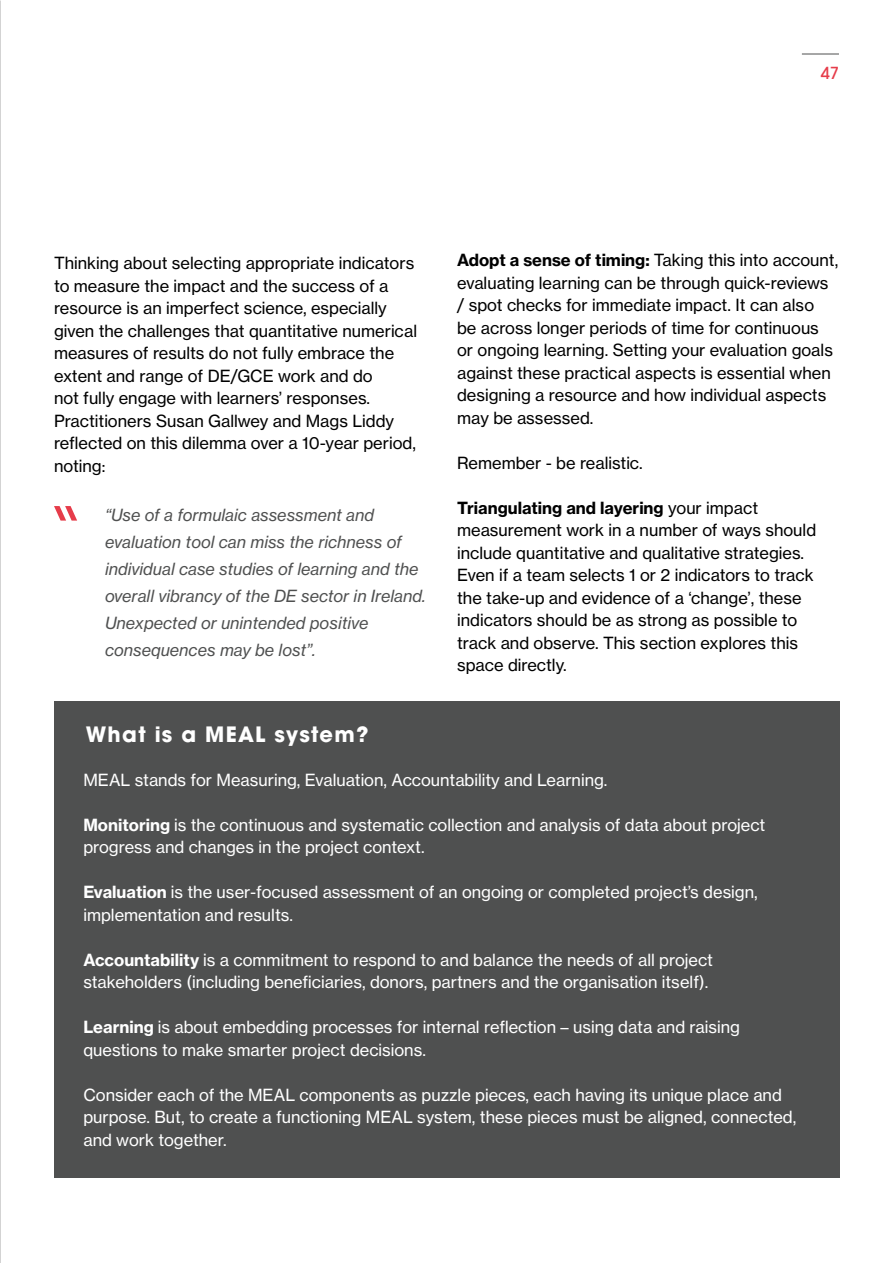
<style>
.page{position:relative;width:893px;height:1263px;background:#fff}
.page>*{position:absolute;margin:0;border:0;box-sizing:border-box;transform-origin:0 0}
.t1{font:700 21px "ITC Avant Garde Pro";letter-spacing:.06em;color:#fff}
.t2{font:16.5px/22.5px "N Haas Grotesk TX Pro 55 Rg";color:#000}
.t3{font:16.5px/22.5px "N Haas Grotesk TX Pro 55 Rg";color:#fff}
.t4{font:16.5px/27px "N Haas Grotesk TX Pro 56 It";color:#4f5050}
.t5{font:16.5px "N Haas Grotesk TX Pro 75 Bd";color:#000}
.t6{font:500 16.5px "ITC Avant Garde Pro";color:#e63c4a}
.s1{font-family:"N Haas Grotesk TX Pro 75 Bd"}
.s2{font-family:"N Haas Grotesk TX Pro 55 Rg"}
</style>
<div class="page">
<hr style="left:802px;top:54px;width:37px;height:1px;background:#4f5050">
<svg style="left:54px;top:506px;width:23px;height:15px"></svg>
<div style="left:54px;top:702px;width:785px;height:476px;background:#4f5050"></div>
<p class="t6" style="left:821px;top:63px;width:20px">47</p>
<p class="t2" style="left:54px;top:252px;width:365px">Thinking about selecting appropriate indicators to measure the impact and the success of a resource is an imperfect science, especially given the challenges that quantitative numerical measures of results do not fully embrace the extent and range of DE/GCE work and do<br>not fully engage with learners’ responses.<br>Practitioners Susan Gallwey and Mags Liddy reflected on this dilemma over a 10-year period, noting:</p>
<p class="t4" style="left:105px;top:502px;width:322px">“Use of a formulaic assessment and evaluation tool can miss the richness of individual case studies of learning and the overall vibrancy of the DE sector in Ireland.<br>Unexpected or unintended positive consequences may be lost”.</p>
<p class="t2" style="left:457px;top:249px;width:383px"><span class="s1">Adopt a sense of timing:</span> Taking this into account, evaluating learning can be through quick-reviews / spot checks for immediate impact. It can also<br>be across longer periods of time for continuous or ongoing learning. Setting your evaluation goals against these practical aspects is essential when designing a resource and how individual aspects may be assessed.</p>
<p class="t2" style="left:457px;top:451px;width:187px">Remember - be realistic.</p>
<p class="t5" style="left:457px;top:497px;width:302px">Triangulating and layering <span class="s2">your impact</span></p>
<p class="t2" style="left:457px;top:519px;width:361px">measurement work in a number of ways should include quantitative and qualitative strategies.<br>Even if a team selects 1 or 2 indicators to track the take-up and evidence of a ‘change’, these indicators should be as strong as possible to track and observe. This section explores this space directly.</p>
<p class="t1" style="left:86px;top:721px;width:284px">What is a MEAL system?</p>
<p class="t3" style="left:83px;top:769px;width:526px">MEAL stands for Measuring, Evaluation, Accountability and Learning.</p>
<p class="t3" style="left:83px;top:814px;width:683px"><span class="s1">Monitoring</span> is the continuous and systematic collection and analysis of data about project progress and changes in the project context.</p>
<p class="t3" style="left:83px;top:881px;width:676px"><span class="s1">Evaluation</span> is the user-focused assessment of an ongoing or completed project’s design, implementation and results.</p>
<p class="t3" style="left:83px;top:949px;width:631px"><span class="s1">Accountability</span> is a commitment to respond to and balance the needs of all project stakeholders (including beneficiaries, donors, partners and the organisation itself).</p>
<p class="t3" style="left:83px;top:1016px;width:658px"><span class="s1">Learning</span> is about embedding processes for internal reflection – using data and raising questions to make smarter project decisions.</p>
<p class="t3" style="left:83px;top:1084px;width:714px">Consider each of the MEAL components as puzzle pieces, each having its unique place and purpose. But, to create a functioning MEAL system, these pieces must be aligned, connected, and work together.</p>
</div>
